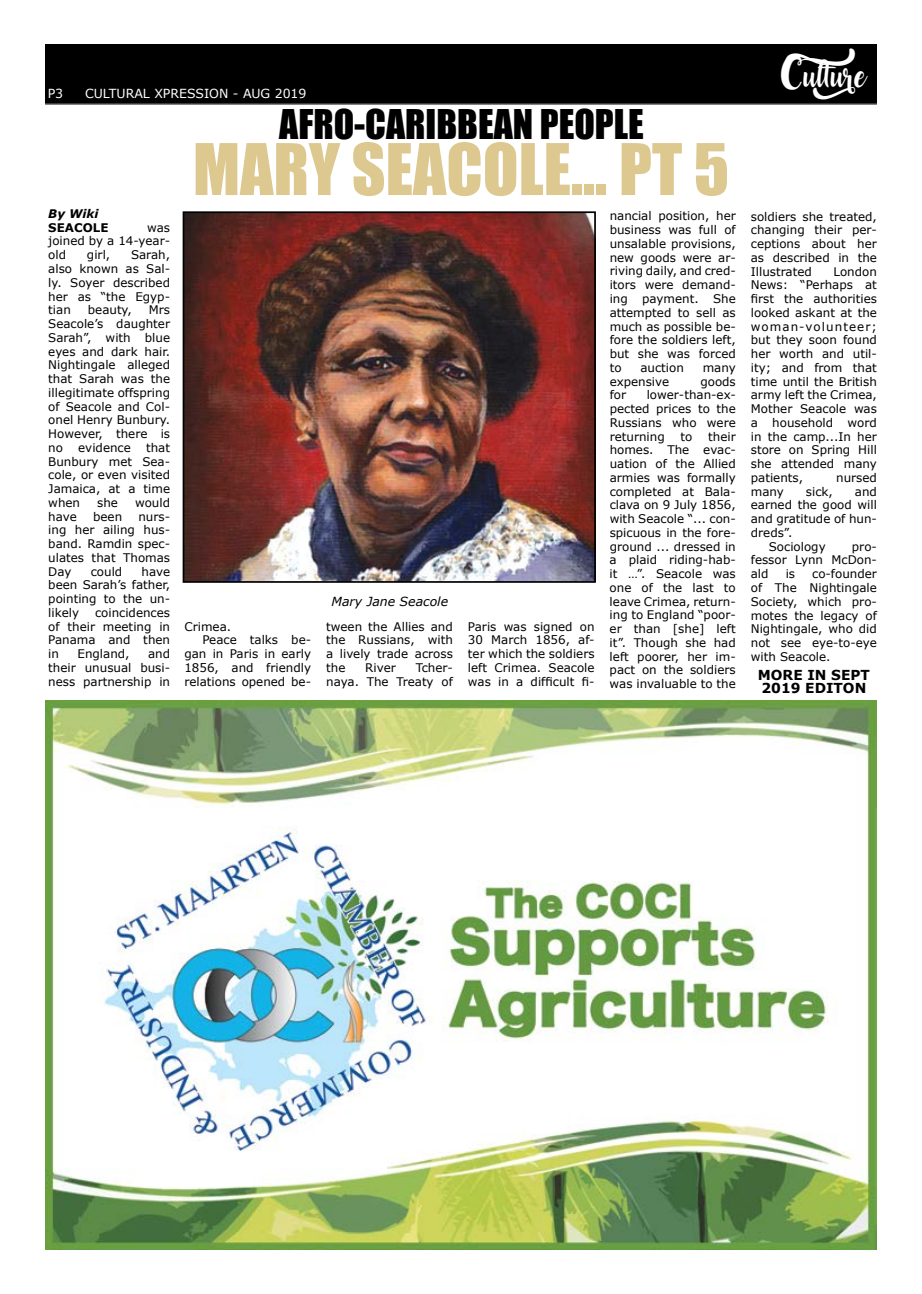
<style>
.page{position:relative;width:922px;height:1294px;background:#fff}
.page>*{position:absolute;margin:0;border:0;box-sizing:border-box;transform-origin:0 0}
.t1{font:65.62px "Impact";color:#ddc890}
.t2{font:37.62px "Impact";color:#000}
.t3{font:20px "Lostin Wild";color:#fff}
.t4{font:700 13.75px/13.8px "Verdana";color:#000}
.t5{font:12.5px "Verdana";color:#fff}
.t6{font:italic 12.5px "Verdana";color:#000}
.t7{font:11.88px/13.8px "Verdana";color:#000;text-align:justify}
.t8{font:700 11.88px "Verdana";color:#000}
.t9{font:italic 700 11.88px "Verdana";color:#000}
</style>
<div class="page">
<div style="left:45px;top:44px;width:831px;height:59px;background:#000"></div>
<hr style="left:45px;top:103px;width:831px;height:1px;background:#000">
<img style="left:185px;top:214px;width:407px;height:366px">
<div style="left:182px;top:211px;width:413px;height:372px;border:2px solid #000"></div>
<img style="left:45px;top:700px;width:831px;height:549px">
<p class="t5" style="left:48px;top:85px;width:17px">P3</p>
<p class="t5" style="left:85px;top:85px;width:223px">CULTURAL XPRESSION - AUG 2019</p>
<p class="t9" style="left:48px;top:206px;width:52px">By Wiki</p>
<p class="t8" style="left:48px;top:220px;width:62px">SEACOLE</p>
<p class="t7" style="left:48px;top:221px;width:123px;text-indent:99px">was joined by a 14-year&shy;old</p>
<p class="t7" style="left:48px;top:248px;width:123px;text-indent:83px">Sarah, also known as Sal&shy;ly. Soyer described her as “the Egyp&shy;tian</p>
<p class="t7" style="left:87px;top:248px;width:25px">girl,</p>
<p class="t7" style="left:88px;top:303px;width:45px">beauty,</p>
<p class="t7" style="left:48px;top:303px;width:123px;text-indent:100px">Mrs Seacole’s daughter Sarah”, with blue eyes and dark hair.<br>Nightingale alleged that Sarah was the illegitimate offspring of Seacole and Col&shy;onel Henry Bunbury.<br>However, there is no</p>
<p class="t7" style="left:48px;top:441px;width:123px;text-indent:98px">that Bunbury met Sea&shy;cole, or even visited Jamaica, at a time when</p>
<p class="t7" style="left:78px;top:441px;width:54px">evidence</p>
<p class="t7" style="left:97px;top:496px;width:22px">she</p>
<p class="t7" style="left:135px;top:496px;width:37px">would</p>
<p class="t7" style="left:48px;top:509px;width:30px">have</p>
<p class="t7" style="left:93px;top:509px;width:31px">been</p>
<p class="t7" style="left:48px;top:509px;width:123px;text-indent:90px">nurs&shy;ing her ailing hus&shy;band. Ramdin spec&shy;ulates that Thomas Day</p>
<p class="t7" style="left:48px;top:564px;width:123px;text-indent:93px">have been Sarah’s father, pointing to the un&shy;likely</p>
<p class="t7" style="left:91px;top:564px;width:33px">could</p>
<p class="t7" style="left:48px;top:606px;width:123px;text-indent:47px">coincidences of their meeting in Panama and then in</p>
<p class="t7" style="left:48px;top:647px;width:123px;text-indent:100px">and their unusual busi&shy;ness partnership in</p>
<p class="t7" style="left:77px;top:647px;width:54px">England,</p>
<h2 class="t2" style="left:279px;top:95px;width:366px">AFRO-CARIBBEAN PEOPLE</h2>
<h1 class="t1" style="left:193px;top:118px;width:537px">MARY SEACOLE... PT 5</h1>
<p class="t7" style="left:184px;top:619px;width:48px">Crimea.</p>
<p class="t7" style="left:202px;top:633px;width:110px">Peace talks be-</p>
<p class="t7" style="left:184px;top:647px;width:128px">gan in Paris in early</p>
<p class="t7" style="left:184px;top:661px;width:128px">1856, and friendly</p>
<p class="t7" style="left:184px;top:674px;width:128px">relations opened be-</p>
<p class="t6" style="left:331px;top:593px;width:118px">Mary Jane Seacole</p>
<p class="t7" style="left:326px;top:619px;width:128px">tween the Allies and the Russians, with a lively trade across the</p>
<p class="t7" style="left:326px;top:661px;width:128px;text-align:right">Tcher-<br>naya. The Treaty of</p>
<p class="t7" style="left:365px;top:661px;width:32px">River</p>
<p class="t7" style="left:468px;top:619px;width:128px">Paris was signed on 30 March 1856, af&shy;ter which the soldiers left Crimea. Seacole was in a difficult fi-</p>
<p class="t7" style="left:609px;top:209px;width:128px">nancial position, her business was full of unsalable provisions, new goods were ar&shy;riving daily, and cred&shy;itors were demand&shy;ing payment. She attempted to sell as much as possible be&shy;fore the soldiers left, but she was forced to</p>
<p class="t7" style="left:640px;top:361px;width:45px">auction</p>
<p class="t7" style="left:702px;top:361px;width:35px">many</p>
<p class="t7" style="left:609px;top:374px;width:61px">expensive</p>
<p class="t7" style="left:700px;top:374px;width:37px">goods</p>
<p class="t7" style="left:609px;top:388px;width:18px">for</p>
<p class="t7" style="left:609px;top:388px;width:128px;text-indent:37px">lower-than-ex&shy;pected prices to the Russians who were returning</p>
<p class="t7" style="left:609px;top:429px;width:128px;text-indent:98px">their homes. The evac&shy;uation of the Allied armies was formally completed at Bala&shy;clava on 9 July 1856, with Seacole “... con&shy;spicuous in the fore&shy;ground ... dressed in a plaid riding-hab&shy;it …”. Seacole was one of the last to leave Crimea, return&shy;ing to England “poor&shy;er than [she] left it”. Though she had left poorer, her im&shy;pact on the soldiers was invaluable to the</p>
<p class="t7" style="left:680px;top:429px;width:13px">to</p>
<h3 class="t3" style="left:781px;top:72px;width:108px">Cult ure</h3>
<p class="t7" style="left:750px;top:209px;width:128px">soldiers she treated, changing their per&shy;ceptions about her as described in the Illustrated</p>
<p class="t7" style="left:750px;top:264px;width:128px;text-indent:83px">London News: “Perhaps at first the authorities looked askant at the woman-volunteer; but they soon found her worth and util&shy;ity; and from that time until the British army left the Crimea, Mother Seacole was a household word in the camp...In her store on Spring Hill she attended many patients,</p>
<p class="t7" style="left:836px;top:471px;width:42px">nursed</p>
<p class="t7" style="left:750px;top:484px;width:35px">many</p>
<p class="t7" style="left:805px;top:484px;width:28px">sick,</p>
<p class="t7" style="left:854px;top:484px;width:24px">and</p>
<p class="t7" style="left:750px;top:498px;width:128px">earned the good will</p>
<p class="t7" style="left:750px;top:512px;width:128px">and gratitude of hun-</p>
<p class="t7" style="left:750px;top:526px;width:43px">dreds”.</p>
<p class="t7" style="left:768px;top:539px;width:58px">Sociology</p>
<p class="t7" style="left:750px;top:539px;width:128px;text-indent:101px">pro&shy;fessor Lynn McDon&shy;ald</p>
<p class="t7" style="left:750px;top:567px;width:128px;text-indent:61px">co-founder of The Nightingale Society, which pro&shy;motes the legacy of Nightingale, who did not see eye-to-eye with Seacole.</p>
<p class="t4" style="left:757px;top:668px;width:114px">MORE IN SEPT<br>2019 EDITON</p>
<p class="t7" style="left:785px;top:567px;width:11px">is</p>
</div>
